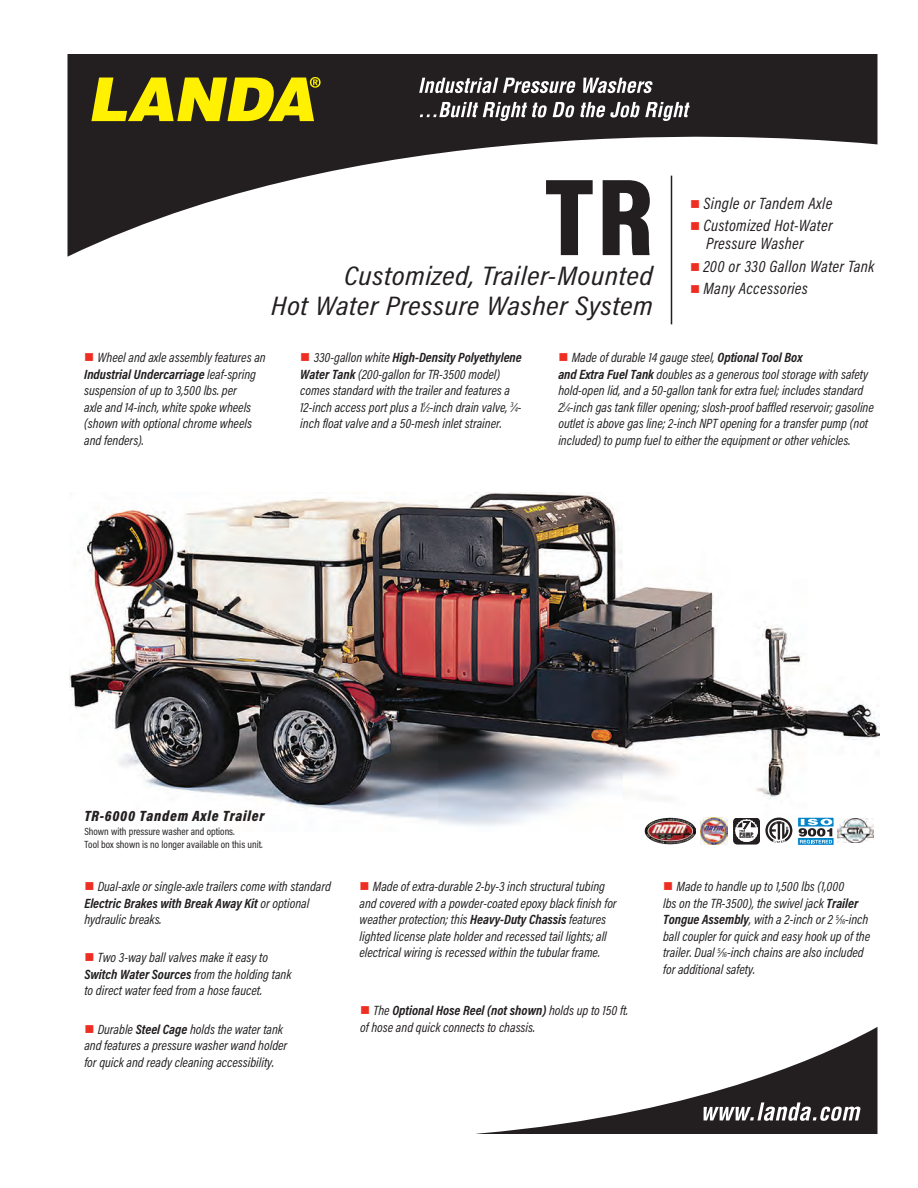
<style>
.page{position:relative;width:918px;height:1188px;background:#fff}
.page>*{position:absolute;margin:0;border:0;box-sizing:border-box;transform-origin:0 0}
.t1{font:900 111px "Acumin Pro Cond";color:#231f20}
.t2{font:italic 27px/30px "Acumin Pro Cond";letter-spacing:.015em;color:#231f20;text-align:right;scale:1.15 1}
.t3{font:italic 16.5px/18px "Acumin Pro Cond";letter-spacing:.02em;color:#231f20}
.t4{font:italic 900 15px "Acumin Pro Cond";letter-spacing:.05em;color:#231f20}
.t5{font:italic 13.5px/16.5px "Acumin Pro Cond";color:#231f20}
.t6{font:10.5px/13.5px "Acumin Pro Cond";color:#231f20}
.t7{font:800 condensed 4.8px "Futura";color:#231f20;scale:1.11 1}
.t8{font:800 condensed 2.7px "Futura";letter-spacing:.025em;color:#231f20}
.s1{color:#ee2e22}
.s2{font-weight:700}
.s3{font-size:7.35px}
</style>
<div class="page">
<svg style="left:68px;top:54px;width:810px;height:203px"></svg>
<svg style="left:419px;top:78px;width:157px;height:15px"></svg>
<svg style="left:583px;top:78px;width:70px;height:15px"></svg>
<svg style="left:420px;top:102px;width:127px;height:19px"></svg>
<svg style="left:553px;top:102px;width:137px;height:19px"></svg>
<svg style="left:475px;top:1027px;width:403px;height:107px"></svg>
<svg style="left:91px;top:77px;width:230px;height:44px;background:#a69c0d"></svg>
<img style="left:69px;top:492px;width:810px;height:339px">
<hr style="left:671px;top:176px;width:1px;height:148px;background:#231f20">
<img style="left:645px;top:818px;width:50px;height:27px">
<img style="left:700px;top:818px;width:27px;height:27px">
<svg style="left:798px;top:818px;width:35px;height:27px"></svg>
<svg style="left:733px;top:818px;width:59px;height:27px"></svg>
<img style="left:838px;top:818px;width:36px;height:24px">
<h1 class="t1" style="left:545px;top:144px;width:109px">TR</h1>
<h2 class="t2" style="left:271px;top:260px;width:333px">Customized, Trailer-Mounted<br>Hot Water Pressure Washer System</h2>
<p class="t3" style="left:690px;top:194px;width:144px"><span class="s1">■</span> Single or Tandem Axle</p>
<p class="t3" style="left:706px;top:216px;width:128px;text-indent:-16px"><span class="s1">■</span> Customized Hot-Water<br>Pressure Washer</p>
<p class="t3" style="left:690px;top:257px;width:186px"><span class="s1">■</span> 200 or 330 Gallon Water Tank</p>
<p class="t3" style="left:690px;top:279px;width:119px"><span class="s1">■</span> Many Accessories</p>
<p class="t5" style="left:84px;top:349px;width:183px"><span class="s1">■</span> Wheel and axle assembly features an<br><span class="s2">Industrial Undercarriage</span> leaf-spring suspension of up to 3,500 lbs. per<br>axle and 14-inch, white spoke wheels (shown with optional chrome wheels and fenders).</p>
<p class="t5" style="left:300px;top:349px;width:223px"><span class="s1">■</span> 330-gallon white <span class="s2">High-Density Polyethylene Water Tank</span> (200-gallon for TR-3500 model) comes standard with the trailer and features a 12-inch access port plus a 1<sup>1</sup>⁄<span class="s3">2</span>-inch drain valve, <sup>3</sup>⁄<span class="s3">4</span>- inch float valve and a 50-mesh inlet strainer.</p>
<p class="t5" style="left:558px;top:349px;width:317px"><span class="s1">■</span> Made of durable 14 gauge steel, <span class="s2">Optional Tool Box<br>and Extra Fuel Tank</span> doubles as a generous tool storage with safety hold-open lid, and a 50-gallon tank for extra fuel; includes standard 2<sup>1</sup>⁄<span class="s3">4</span>-inch gas tank filler opening; slosh-proof baffled reservoir; gasoline outlet is above gas line; 2-inch NPT opening for a transfer pump (not included) to pump fuel to either the equipment or other vehicles.</p>
<p class="t4" style="left:84px;top:806px;width:182px">TR-6000 Tandem Axle Trailer</p>
<p class="t6" style="left:84px;top:824px;width:180px">Shown with pressure washer and options.<br>Tool box shown is no longer available on this unit.</p>
<p class="t5" style="left:84px;top:878px;width:248px"><span class="s1">■</span> Dual-axle or single-axle trailers come with standard<br><span class="s2">Electric Brakes with Break Away Kit</span> or optional hydraulic breaks.</p>
<p class="t5" style="left:360px;top:878px;width:259px"><span class="s1">■</span> Made of extra-durable 2-by-3 inch structural tubing and covered with a powder-coated epoxy black finish for weather protection; this <span class="s2">Heavy-Duty Chassis</span> features lighted license plate holder and recessed tail lights; all</p>
<p class="t5" style="left:84px;top:949px;width:185px"><span class="s1">■</span> Two 3-way ball valves make it easy to</p>
<p class="t5" style="left:360px;top:944px;width:242px">electrical wiring is recessed within the tubular frame.</p>
<p class="t5" style="left:84px;top:966px;width:209px"><span class="s2">Switch Water Sources</span> from the holding tank to direct water feed from a hose faucet.</p>
<p class="t5" style="left:84px;top:1020px;width:204px"><span class="s1">■</span> Durable <span class="s2">Steel Cage</span> holds the water tank and features a pressure washer wand holder for quick and ready cleaning accessibility.</p>
<p class="t5" style="left:360px;top:1002px;width:270px"><span class="s1">■</span> The <span class="s2">Optional Hose Reel (not shown)</span> holds up to 150 ft. of hose and quick connects to chassis.</p>
<p class="t7" style="left:739px;top:831px;width:14px">PUMP</p>
<p class="t8" style="left:739px;top:835px;width:16px">WARRANTY</p>
<p class="t5" style="left:663px;top:878px;width:209px"><span class="s1">■</span> Made to handle up to 1,500 lbs (1,000<br>lbs on the TR‑3500), the swivel jack <span class="s2">Trailer Tongue Assembly</span>, with a 2-inch or 2 <sup>5</sup>⁄<span class="s3">16</span>-inch ball coupler for quick and easy hook up of the trailer. Dual <sup>5</sup>⁄<span class="s3">16</span>-inch chains are also included for additional safety.</p>
</div>
